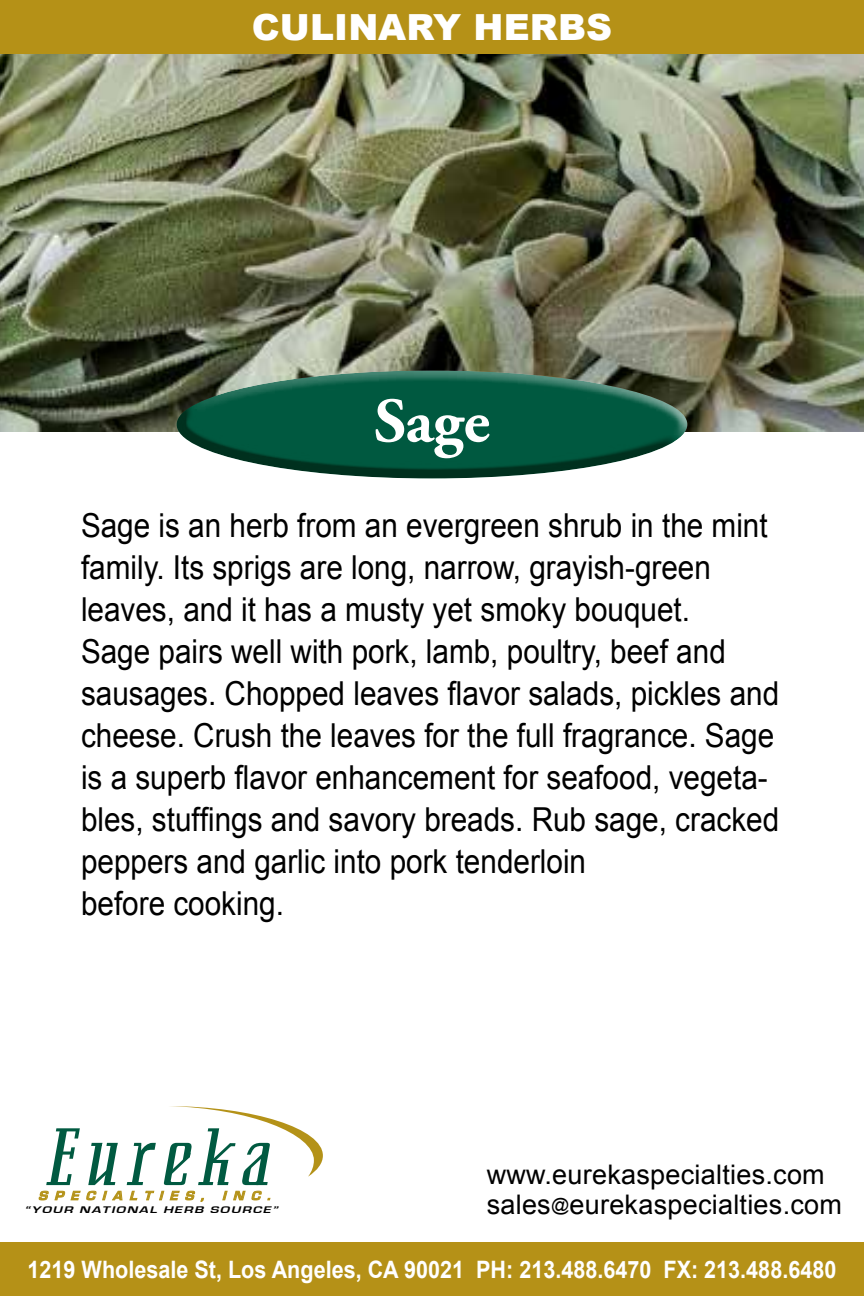
<style>
.page{position:relative;width:864px;height:1296px;background:#fff}
.page>*{position:absolute;margin:0;border:0;box-sizing:border-box;transform-origin:0 0}
.t1{font:700 63px "Adobe Garamond Pro";color:#fff}
.t2{font:900 36px "Arial";letter-spacing:.005em;color:#fff}
.t3{font:33px/42px "Arial";color:#000;scale:.9 1}
.t4{font:27px/30px "Arial";letter-spacing:.01em;color:#000}
.t5{font:700 24px "Arial";color:#fff;scale:.9 1}
.t6{font:italic 700 12.9px "Eurostile";color:#b49218;scale:1.13 1}
.t7{font:italic 700 9.9px "Eurostile";color:#000;scale:1.48 1}
.s1{font-size:18px}
</style>
<div class="page">
<img style="left:0;top:54px;width:864px;height:378px">
<div style="left:185px;top:368px;width:505px;height:80px;background:#fff;opacity:.79"></div>
<div style="left:174px;top:397px;width:508px;height:85px;background:#005940;opacity:.7"></div>
<div style="left:0;top:0;width:864px;height:54px;background:#b59117"></div>
<div style="left:0;top:1242px;width:864px;height:54px;background:#b59117"></div>
<svg style="left:38px;top:1191px;width:126px;height:10px"></svg>
<svg style="left:170px;top:1191px;width:34px;height:11px"></svg>
<svg style="left:222px;top:1191px;width:48px;height:10px"></svg>
<svg style="left:164px;top:1106px;width:159px;height:79px"></svg>
<svg style="left:88px;top:1143px;width:30px;height:42px"></svg>
<hr style="left:127px;top:1182px;width:16px;height:3px;background:#015a41">
<svg style="left:132px;top:1143px;width:24px;height:40px"></svg>
<svg style="left:46px;top:1128px;width:34px;height:57px"></svg>
<p class="t2" style="left:252px;top:1px;width:362px">CULINARY HERBS</p>
<h1 class="t1" style="left:374px;top:385px;width:117px">Sage</h1>
<p class="t3" style="left:81px;top:505px;width:777px">Sage is an herb from an evergreen shrub in the mint family. Its sprigs are long, narrow, grayish-green leaves, and it has a musty yet smoky bouquet.<br>Sage pairs well with pork, lamb, poultry, beef and sausages. Chopped leaves flavor salads, pickles and cheese. Crush the leaves for the full fragrance. Sage is a superb flavor enhancement for seafood, vegeta&shy;bles, stuffings and savory breads. Rub sage, cracked peppers and garlic into pork tenderloin<br>before cooking.</p>
<p class="t6" style="left:38px;top:1189px;width:210px">SPECIALTIES, INC.</p>
<p class="t7" style="left:25px;top:1204px;width:174px">“YOUR NATIONAL HERB SOURCE”</p>
<p class="t4" style="left:487px;top:1160px;width:357px">www.eurekaspecialties.com sales<span class="s1">@</span>eurekaspecialties.com</p>
<p class="t5" style="left:28px;top:1253px;width:900px">1219 Wholesale St, Los Angeles, CA 90021 PH: 213.488.6470 FX: 213.488.6480</p>
</div>
